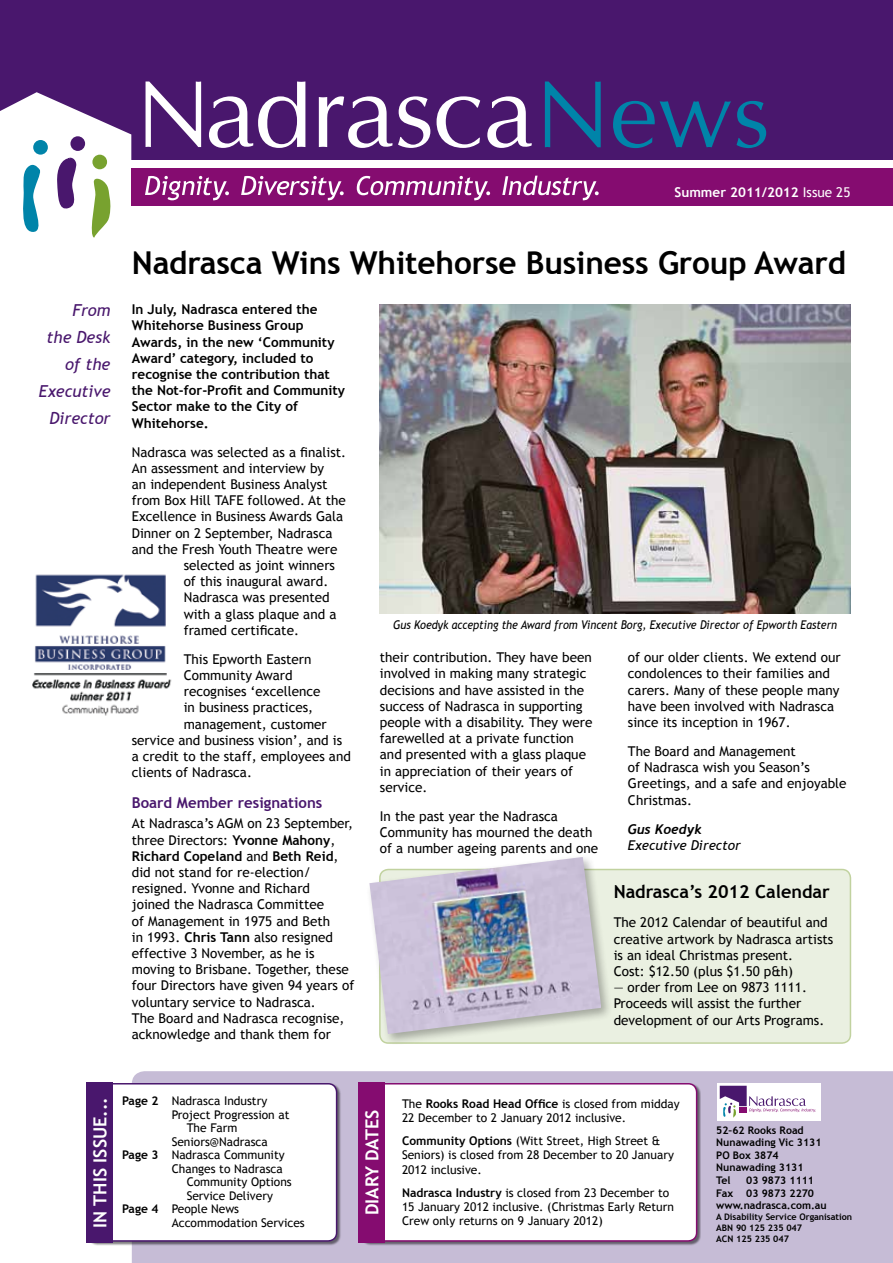
<style>
.page{position:relative;width:893px;height:1263px;background:#fff}
.page>*{position:absolute;margin:0;border:0;box-sizing:border-box;transform-origin:0 0}
.t1{font:700 31.5px "Trebuchet MS";letter-spacing:-.005em;color:#000}
.t2{font:700 18px "Trebuchet MS";color:#fff}
.t3{font:700 18px "Trebuchet MS";color:#000}
.t4{font:italic 16.5px/27px "Trebuchet MS";color:#49176d;text-align:right}
.t5{font:700 15px "Trebuchet MS";color:#49176d}
.t6{font:13.5px/16.2px "Trebuchet MS";color:#000}
.t7{font:700 13.5px/16.2px "Trebuchet MS";color:#000}
.t8{font:700 13.5px "Trebuchet MS";color:#fff}
.t9{font:italic 13.5px "Trebuchet MS";color:#000}
.t10{font:italic 700 13.5px "Trebuchet";color:#000}
.t11{font:12px/14.4px "Trebuchet MS";color:#000}
.t12{font:italic 12px "Trebuchet MS";color:#000;scale:.9 1}
.t13{font:700 10.5px/12.6px "Trebuchet MS";color:#000}
.t14{font:700 9px/10.8px "Trebuchet MS";color:#000}
.s1{font-weight:400}
.s2{font-weight:700}
</style>
<div class="page">
<div style="left:380px;top:869px;width:470px;height:174px;background:#eaf0e1;border-radius:9px"></div>
<div style="left:379px;top:869px;width:472px;height:175px;border:2px solid #c1d29f;border-radius:9px"></div>
<div style="left:132px;top:1071px;width:761px;height:192px;background:#c6bcd6"></div>
<div style="left:0;top:0;width:893px;height:160px;background:#49176d"></div>
<div style="left:131px;top:168px;width:762px;height:37px;background:#850c70"></div>
<svg style="left:145px;top:176px;width:84px;height:24px"></svg>
<svg style="left:241px;top:176px;width:103px;height:24px"></svg>
<svg style="left:357px;top:176px;width:133px;height:24px"></svg>
<svg style="left:502px;top:176px;width:97px;height:24px"></svg>
<svg style="left:146px;top:81px;width:55px;height:66px"></svg>
<svg style="left:209px;top:81px;width:96px;height:67px"></svg>
<svg style="left:319px;top:96px;width:73px;height:52px"></svg>
<svg style="left:398px;top:96px;width:32px;height:52px"></svg>
<svg style="left:437px;top:96px;width:43px;height:52px"></svg>
<svg style="left:487px;top:96px;width:45px;height:52px"></svg>
<div style="left:70px;top:136px;width:15px;height:15px;background:#49176d;border-radius:50%"></div>
<svg style="left:57px;top:156px;width:21px;height:53px"></svg>
<div style="left:92px;top:155px;width:15px;height:14px;background:#78a22f;border-radius:50%"></div>
<div style="left:33px;top:140px;width:15px;height:15px;background:#0084a9;border-radius:50%"></div>
<svg style="left:23px;top:164px;width:18px;height:68px"></svg>
<svg style="left:91px;top:178px;width:20px;height:60px"></svg>
<svg style="left:545px;top:82px;width:56px;height:65px;background:#303b81"></svg>
<svg style="left:613px;top:101px;width:153px;height:47px;background:#32387f"></svg>
<div style="left:87px;top:1083px;width:254px;height:163px;background:#000;opacity:.5"></div>
<div style="left:88px;top:1084px;width:249px;height:157px;background:#fff;border-radius:9px"></div>
<div style="left:87px;top:1083px;width:250px;height:159px;border:2px solid #49176d;border-radius:9px"></div>
<div style="left:86px;top:1082px;width:27px;height:160px;background:#49176d"></div>
<div style="left:361px;top:1083px;width:340px;height:163px;background:#000;opacity:.5"></div>
<div style="left:361px;top:1084px;width:336px;height:157px;background:#fff;border-radius:9px"></div>
<div style="left:360px;top:1083px;width:337px;height:159px;border:2px solid #850c70;border-radius:9px"></div>
<div style="left:358px;top:1082px;width:27px;height:160px;background:#850c70"></div>
<img style="left:380px;top:304px;width:470px;height:310px">
<div style="left:717px;top:1083px;width:104px;height:37px;background:#fff"></div>
<svg style="left:720px;top:1086px;width:96px;height:31px"></svg>
<div style="left:366px;top:853px;width:247px;height:193px;background:#000;opacity:.3"></div>
<img style="left:369px;top:857px;width:232px;height:177px">
<img style="left:32px;top:574px;width:140px;height:142px">
<p class="t8" style="left:674px;top:184px;width:177px">Summer 2011/2012 <span class="s1">Issue 25</span></p>
<p class="t4" style="left:39px;top:297px;width:73px">From<br>the Desk of the<br>Executive<br>Director</p>
<h1 class="t1" style="left:132px;top:243px;width:716px">Nadrasca Wins Whitehorse Business Group Award</h1>
<p class="t7" style="left:132px;top:301px;width:215px">In July, Nadrasca entered the<br>Whitehorse Business Group<br>Awards, in the new ‘Community<br>Award’ category, included to recognise the contribution that the Not-for-Profit and Community<br>Sector make to the City of<br>Whitehorse.</p>
<p class="t6" style="left:132px;top:444px;width:216px">Nadrasca was selected as a finalist.</p>
<p class="t6" style="left:132px;top:460px;width:194px">An assessment and interview by</p>
<p class="t6" style="left:132px;top:476px;width:197px">an independent Business Analyst</p>
<p class="t6" style="left:132px;top:492px;width:215px">from Box Hill TAFE followed. At the</p>
<p class="t6" style="left:132px;top:509px;width:213px">Excellence in Business Awards Gala</p>
<p class="t6" style="left:132px;top:525px;width:202px">Dinner on 2 September, Nadrasca</p>
<p class="t6" style="left:132px;top:541px;width:207px">and the Fresh Youth Theatre were</p>
<p class="t6" style="left:184px;top:557px;width:153px">selected as joint winners</p>
<p class="t6" style="left:184px;top:573px;width:146px">of this inaugural award.</p>
<p class="t6" style="left:184px;top:590px;width:148px">Nadrasca was presented</p>
<p class="t6" style="left:184px;top:606px;width:154px">with a glass plaque and a</p>
<p class="t6" style="left:184px;top:622px;width:117px">framed certificate.</p>
<p class="t6" style="left:184px;top:651px;width:129px">This Epworth Eastern</p>
<p class="t6" style="left:184px;top:667px;width:110px">Community Award</p>
<p class="t6" style="left:184px;top:683px;width:138px">recognises ‘excellence</p>
<p class="t6" style="left:184px;top:700px;width:131px">in business practices,</p>
<p class="t6" style="left:184px;top:716px;width:145px">management, customer</p>
<p class="t6" style="left:132px;top:732px;width:212px">service and business vision’, and is</p>
<p class="t6" style="left:132px;top:748px;width:221px">a credit to the staff, employees and</p>
<p class="t6" style="left:132px;top:764px;width:122px">clients of Nadrasca.</p>
<p class="t5" style="left:132px;top:793px;width:192px">Board Member resignations</p>
<p class="t6" style="left:132px;top:816px;width:224px">At Nadrasca’s AGM on 23 September, three Directors: <span class="s2">Yvonne Mahony</span>,<br><span class="s2">Richard Copeland</span> and <span class="s2">Beth Reid</span>, did not stand for re-election/ resigned. Yvonne and Richard<br>joined the Nadrasca Committee<br>of Management in 1975 and Beth<br>in 1993. <span class="s2">Chris Tann</span> also resigned effective 3 November, as he is moving to Brisbane. Together, these four Directors have given 94 years of voluntary service to Nadrasca.<br>The Board and Nadrasca recognise, acknowledge and thank them for</p>
<p class="t12" style="left:393px;top:618px;width:495px">Gus Koedyk accepting the Award from Vincent Borg, Executive Director of Epworth Eastern</p>
<p class="t6" style="left:628px;top:649px;width:214px">of our older clients. We extend our condolences to their families and carers. Many of these people many have been involved with Nadrasca since its inception in 1967.</p>
<p class="t6" style="left:628px;top:743px;width:220px">The Board and Management<br>of Nadrasca wish you Season’s<br>Greetings, and a safe and enjoyable<br>Christmas.</p>
<p class="t10" style="left:628px;top:820px;width:75px">Gus Koedyk</p>
<p class="t9" style="left:628px;top:837px;width:114px">Executive Director</p>
<p class="t6" style="left:380px;top:649px;width:214px">their contribution. They have been involved in making many strategic decisions and have assisted in the success of Nadrasca in supporting people with a disability. They were farewelled at a private function and presented with a glass plaque in appreciation of their years of service.</p>
<p class="t6" style="left:380px;top:808px;width:220px">In the past year the Nadrasca<br>Community has mourned the death of a number ageing parents and one</p>
<h2 class="t3" style="left:614px;top:881px;width:218px">Nadrasca’s 2012 Calendar</h2>
<p class="t6" style="left:614px;top:915px;width:221px">The 2012 Calendar of beautiful and creative artwork by Nadrasca artists is an ideal Christmas present.<br>Cost: $12.50 (plus $1.50 p&amp;h)</p>
<p class="t6" style="left:614px;top:979px;width:212px">— order from Lee on 9873 1111.<br>Proceeds will assist the further development of our Arts Programs.</p>
<p class="t11" style="left:122px;top:1094px;width:147px"><span class="s2">Page 2</span> Nadrasca Industry</p>
<p class="t11" style="left:172px;top:1107px;width:119px">Project Progression at</p>
<p class="t11" style="left:187px;top:1121px;width:52px">The Farm</p>
<p class="t11" style="left:172px;top:1134px;width:98px">Seniors@Nadrasca</p>
<p class="t11" style="left:122px;top:1148px;width:164px"><span class="s2">Page 3</span> Nadrasca Community</p>
<p class="t11" style="left:172px;top:1161px;width:113px">Changes to Nadrasca</p>
<p class="t11" style="left:187px;top:1175px;width:107px">Community Options</p>
<p class="t11" style="left:187px;top:1188px;width:88px">Service Delivery</p>
<p class="t11" style="left:122px;top:1202px;width:118px"><span class="s2">Page 4</span> People News</p>
<p class="t11" style="left:172px;top:1215px;width:135px">Accommodation Services</p>
<h2 class="t2" style="left:89px;top:1228px;width:132px;rotate:-90deg">IN THIS ISSUE...</h2>
<h2 class="t2" style="left:361px;top:1215px;width:107px;rotate:-90deg">DIARY DATES</h2>
<p class="t11" style="left:402px;top:1096px;width:279px">The <span class="s2">Rooks Road Head Office</span> is closed from midday<br>22 December to 2 January 2012 inclusive.</p>
<p class="t11" style="left:402px;top:1133px;width:273px"><span class="s2">Community Options</span> (Witt Street, High Street &amp;<br>Seniors) is closed from 28 December to 20 January<br>2012 inclusive.</p>
<p class="t11" style="left:402px;top:1185px;width:273px"><span class="s2">Nadrasca Industry</span> is closed from 23 December to<br>15 January 2012 inclusive. (Christmas Early Return<br>Crew only returns on 9 January 2012)</p>
<p class="t13" style="left:716px;top:1123px;width:107px">52–62 Rooks Road<br>Nunawading Vic 3131<br>PO Box 3874<br>Nunawading 3131<br>Tel</p>
<p class="t13" style="left:716px;top:1174px;width:112px;text-indent:30px">03 9873 1111<br>Fax 03 9873 2270 www.nadrasca.com.au</p>
<p class="t14" style="left:716px;top:1211px;width:138px">A Disability Service Organisation<br>ABN 90 125 235 047<br>ACN 125 235 047</p>
</div>
